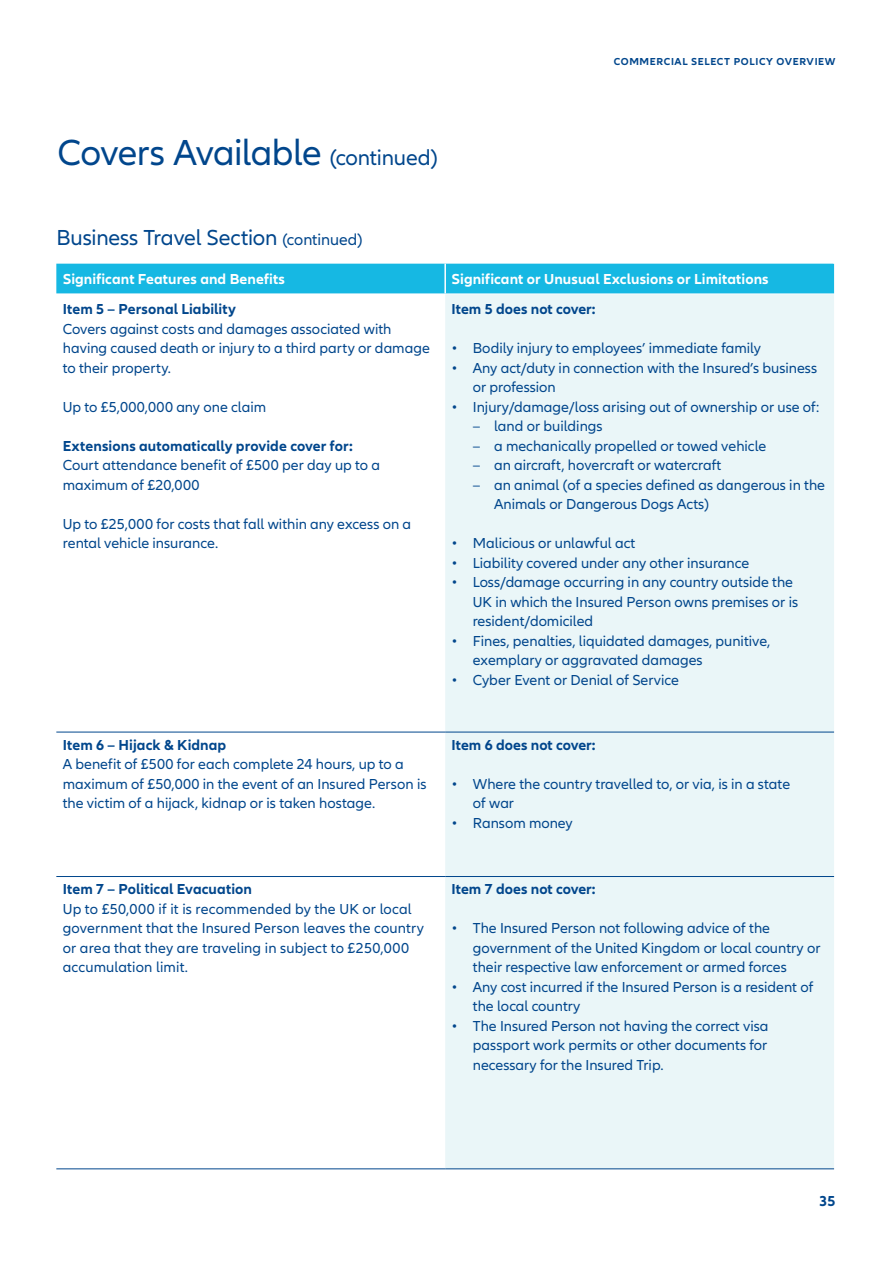
<style>
.page{position:relative;width:893px;height:1263px;background:#fff}
.page>*{position:absolute;margin:0;border:0;box-sizing:border-box;transform-origin:0 0}
.t1{font:37.5px "Allianz Neo";letter-spacing:-.015em;color:#01468c}
.Subheadline___CTA_15{font:22.5px "Allianz Neo";letter-spacing:-.005em;color:#01468c}
.Copy_10_13pt{font:15px/19.5px "Allianz Neo";color:#01468c}
.Copy_10_13pt-2{font:700 15px "Allianz Neo";letter-spacing:.005em;color:#01468c}
.Subhead_2_blue_bold{font:700 15px "Allianz Neo";letter-spacing:.005em;color:#fff}
.t2{font:700 10.5px "Allianz Neo";letter-spacing:.06em;color:#01468c}
.s1{font-size:22.5px}
.s2{font-size:16.5px}
</style>
<div class="page">
<div style="left:56px;top:264px;width:778px;height:29px;background:#16b8e3"></div>
<hr style="left:444px;top:264px;width:2px;height:29px;background:#fff">
<div style="left:445px;top:294px;width:389px;height:874px;background:#eaf6f8"></div>
<hr style="left:56px;top:732px;width:389px;height:1px;background:#01468c">
<hr style="left:445px;top:732px;width:389px;height:1px;background:#01468c">
<hr style="left:56px;top:876px;width:389px;height:1px;background:#01468c">
<hr style="left:445px;top:876px;width:389px;height:1px;background:#01468c">
<hr style="left:56px;top:1168px;width:389px;height:1px;background:#01468c">
<hr style="left:445px;top:1168px;width:389px;height:1px;background:#01468c">
<p class="t1" style="left:57px;top:132px;width:382px">Covers Available <span class="s1">(continued)</span></p>
<p class="t2" style="left:614px;top:56px;width:223px">COMMERCIAL SELECT POLICY OVERVIEW</p>
<p class="Subheadline___CTA_15" style="left:56px;top:224px;width:308px">Business Travel Section <span class="s2">(continued)</span></p>
<p class="Subhead_2_blue_bold" style="left:63px;top:271px;width:224px">Significant Features and Benefits</p>
<p class="Subhead_2_blue_bold" style="left:452px;top:271px;width:319px">Significant or Unusual Exclusions or Limitations</p>
<p class="Copy_10_13pt-2" style="left:63px;top:300px;width:175px">Item 5 – Personal Liability</p>
<p class="Copy_10_13pt" style="left:63px;top:319px;width:369px">Covers against costs and damages associated with having caused death or injury to a third party or damage to their property.</p>
<p class="Copy_10_13pt" style="left:63px;top:397px;width:205px">Up to £5,000,000 any one claim</p>
<p class="Copy_10_13pt-2" style="left:63px;top:437px;width:292px">Extensions automatically provide cover for:</p>
<p class="Copy_10_13pt" style="left:63px;top:456px;width:319px">Court attendance benefit of £500 per day up to a maximum of £20,000</p>
<p class="Copy_10_13pt" style="left:63px;top:514px;width:350px">Up to £25,000 for costs that fall within any excess on a rental vehicle insurance.</p>
<p class="Copy_10_13pt-2" style="left:452px;top:300px;width:146px">Item 5 does not cover:</p>
<p class="Copy_10_13pt" style="left:452px;top:339px;width:311px">• Bodily injury to employees’ immediate family</p>
<p class="Copy_10_13pt" style="left:473px;top:358px;width:346px;text-indent:-21px">• Any act/duty in connection with the Insured’s business or profession</p>
<p class="Copy_10_13pt" style="left:452px;top:397px;width:369px">• Injury/damage/loss arising out of ownership or use of:</p>
<p class="Copy_10_13pt" style="left:473px;top:417px;width:131px">– land or buildings</p>
<p class="Copy_10_13pt" style="left:473px;top:436px;width:295px">– a mechanically propelled or towed vehicle</p>
<p class="Copy_10_13pt" style="left:473px;top:456px;width:250px">– an aircraft, hovercraft or watercraft</p>
<p class="Copy_10_13pt" style="left:494px;top:475px;width:332px;text-indent:-21px">– an animal (of a species defined as dangerous in the<br>Animals or Dangerous Dogs Acts)</p>
<p class="Copy_10_13pt" style="left:452px;top:534px;width:185px">• Malicious or unlawful act</p>
<p class="Copy_10_13pt" style="left:452px;top:553px;width:299px">• Liability covered under any other insurance</p>
<p class="Copy_10_13pt" style="left:473px;top:573px;width:327px;text-indent:-21px">• Loss/damage occurring in any country outside the<br>UK in which the Insured Person owns premises or is resident/domiciled</p>
<p class="Copy_10_13pt" style="left:473px;top:631px;width:299px;text-indent:-21px">• Fines, penalties, liquidated damages, punitive, exemplary or aggravated damages</p>
<p class="Copy_10_13pt" style="left:452px;top:670px;width:229px">• Cyber Event or Denial of Service</p>
<p class="Copy_10_13pt-2" style="left:63px;top:736px;width:165px">Item 6 – Hijack &amp; Kidnap</p>
<p class="Copy_10_13pt" style="left:63px;top:755px;width:365px">A benefit of £500 for each complete 24 hours, up to a maximum of £50,000 in the event of an Insured Person is the victim of a hijack, kidnap or is taken hostage.</p>
<p class="Copy_10_13pt-2" style="left:63px;top:881px;width:191px">Item 7 – Political Evacuation</p>
<p class="Copy_10_13pt" style="left:63px;top:899px;width:363px">Up to £50,000 if it is recommended by the UK or local government that the Insured Person leaves the country or area that they are traveling in subject to £250,000 accumulation limit.</p>
<p class="Copy_10_13pt-2" style="left:452px;top:736px;width:146px">Item 6 does not cover:</p>
<p class="Copy_10_13pt" style="left:473px;top:774px;width:319px;text-indent:-21px">• Where the country travelled to, or via, is in a state of war</p>
<p class="Copy_10_13pt" style="left:452px;top:813px;width:123px">• Ransom money</p>
<p class="Copy_10_13pt-2" style="left:452px;top:881px;width:146px">Item 7 does not cover:</p>
<p class="Copy_10_13pt" style="left:473px;top:919px;width:349px;text-indent:-21px">• The Insured Person not following advice of the government of the United Kingdom or local country or their respective law enforcement or armed forces</p>
<p class="Copy_10_13pt" style="left:473px;top:977px;width:342px;text-indent:-21px">• Any cost incurred if the Insured Person is a resident of the local country</p>
<p class="Copy_10_13pt" style="left:473px;top:1016px;width:297px;text-align:justify;text-indent:-21px">• The Insured Person not having the correct visa passport work permits or other documents for necessary for the Insured Trip.</p>
<p class="Copy_10_13pt-2" style="left:819px;top:1192px;width:18px">35</p>
</div>
